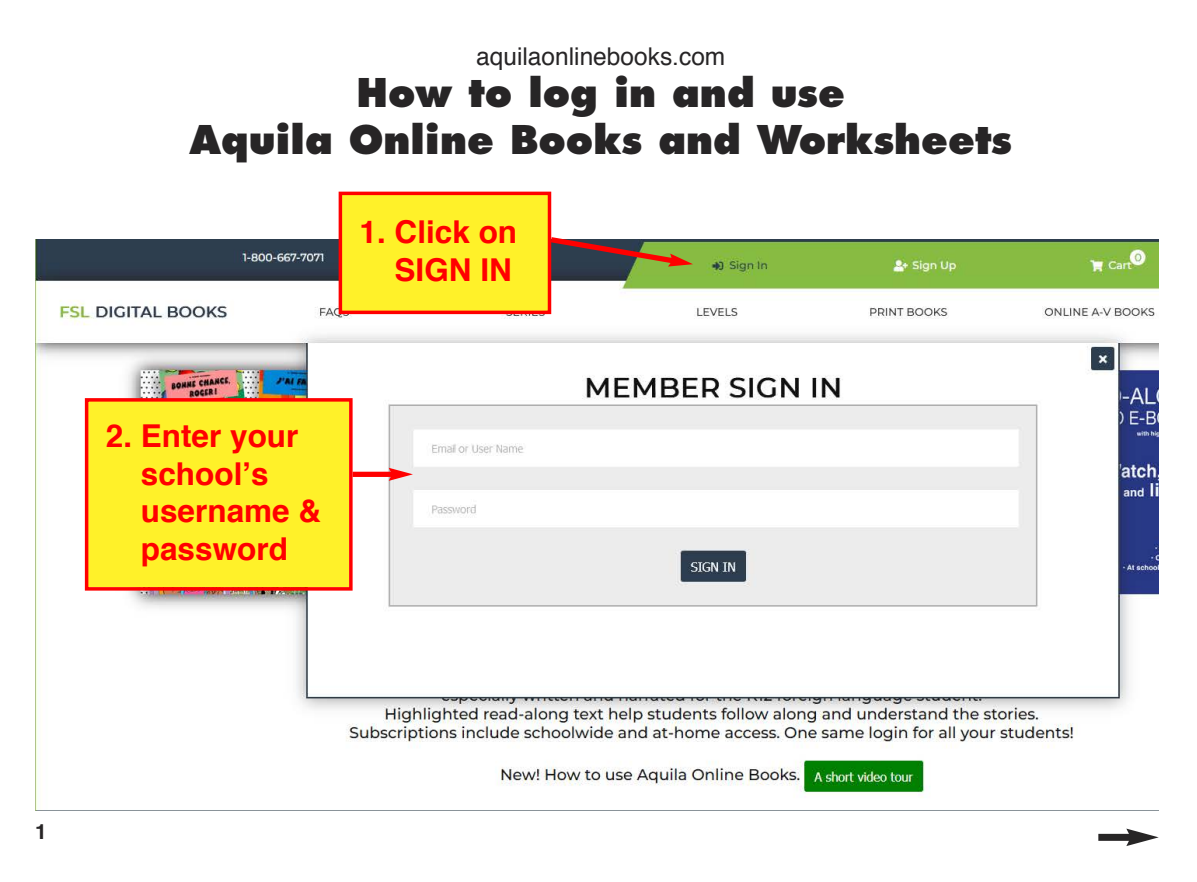
<style>
.page{position:relative;width:1197px;height:882px;background:#fff}
.page>*{position:absolute;margin:0;border:0;box-sizing:border-box;transform-origin:0 0}
.t1{font:800 38.5px "Futura";color:#272526}
.t2{font:700 31.5px "Helvetica";color:#f00}
.t3{font:24.5px "Helvetica";color:#272526}
.t4{font:700 21px "Helvetica";color:#272526}
</style>
<div class="page">
<img style="left:35px;top:240px;width:1124px;height:570px">
<div style="left:342px;top:195px;width:206px;height:116px;background:#fff129"></div>
<div style="left:339px;top:192px;width:212px;height:122px;border:4px solid #f00"></div>
<svg style="left:546px;top:234px;width:147px;height:33px;background:#876b56"></svg>
<div style="left:88px;top:402px;width:261px;height:185px;background:#fff129"></div>
<div style="left:85px;top:398px;width:268px;height:193px;border:4px solid #f00"></div>
<div style="left:353px;top:472px;width:40px;height:5px;background:#f00"></div>
<svg style="left:389px;top:468px;width:24px;height:13px"></svg>
<div style="left:1098px;top:834px;width:34px;height:7px;background:#272526"></div>
<svg style="left:1126px;top:829px;width:33px;height:17px"></svg>
<p class="t3" style="left:476px;top:46px;width:251px">aquilaonlinebooks.com</p>
<p class="t1" style="left:357px;top:76px;width:490px">How to log in and use</p>
<p class="t1" style="left:189px;top:123px;width:824px">Aquila Online Books and Worksheets</p>
<p class="t2" style="left:360px;top:219px;width:159px">1. Click on</p>
<p class="t2" style="left:395px;top:257px;width:119px">SIGN IN</p>
<p class="t2" style="left:106px;top:423px;width:194px">2. Enter your</p>
<p class="t2" style="left:141px;top:460px;width:129px">schoolʼs</p>
<p class="t2" style="left:141px;top:498px;width:182px">username &amp;</p>
<p class="t2" style="left:141px;top:536px;width:149px">password</p>
<p class="t4" style="left:35px;top:823px;width:13px">1</p>
</div>
